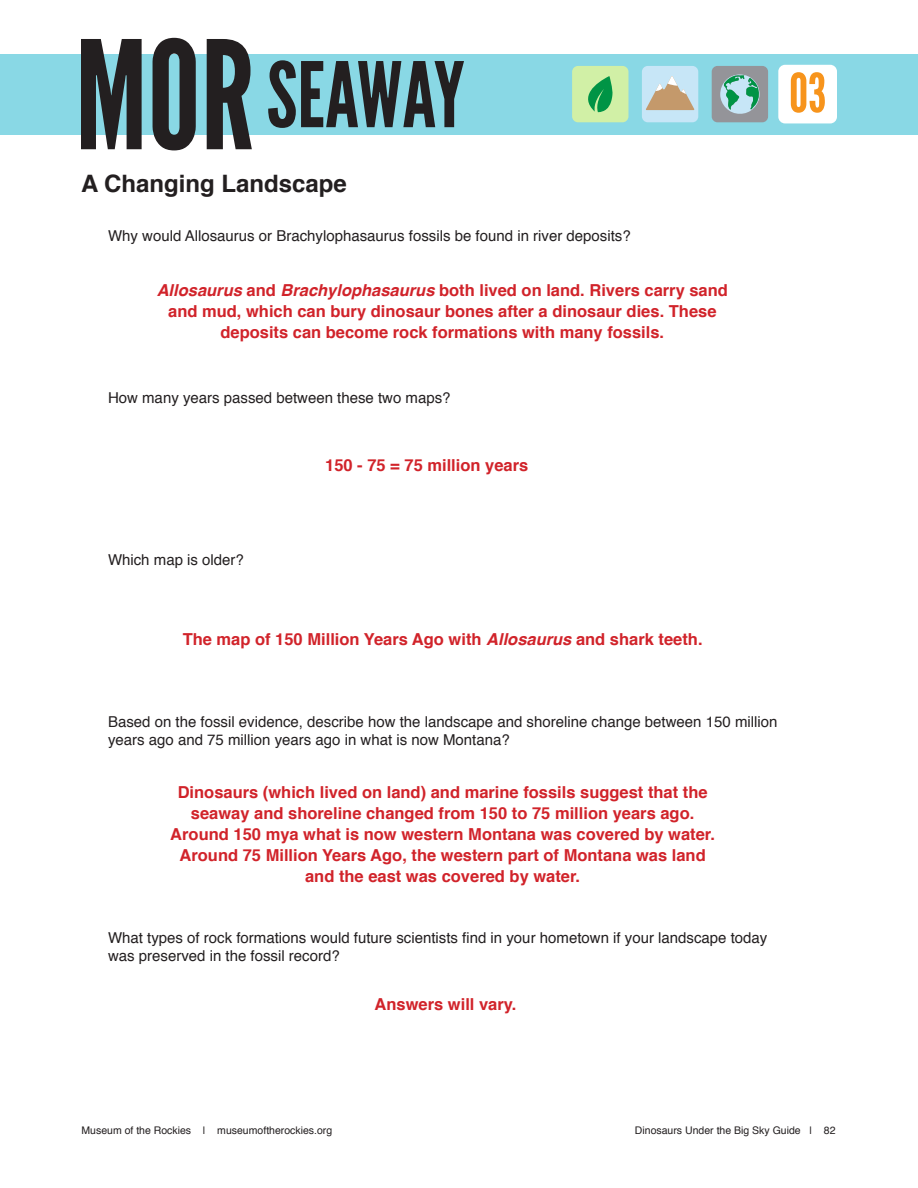
<style>
.page{position:relative;width:918px;height:1188px;background:#fff}
.page>*{position:absolute;margin:0;border:0;box-sizing:border-box;transform-origin:0 0}
.Banner_MOR{font:150px "League Gothic";color:#231f20}
.Banner_Subtitle{font:90px "League Gothic";color:#231f20}
.t1{font:54px "League Gothic";color:#f7941c}
.Main_Title{font:700 24px "Helvetica";color:#231f20}
.Main_Title-2{font:700 16.5px/21px "Helvetica";color:#d1232a;text-align:center}
.t2{font:15px/18px "Helvetica";color:#231f20}
.t3{font:10.5px "Helvetica";color:#231f20}
.s1{font-style:italic}
</style>
<div class="page">
<div style="left:0;top:54px;width:918px;height:81px;background:#89d8e5"></div>
<div style="left:712px;top:66px;width:56px;height:56px;background:#949499;border-radius:6px"></div>
<svg style="left:720px;top:74px;width:40px;height:40px"></svg>
<div style="left:642px;top:66px;width:56px;height:56px;background:#c7e6f7;border-radius:6px"></div>
<svg style="left:646px;top:76px;width:48px;height:34px"></svg>
<div style="left:572px;top:66px;width:56px;height:56px;background:#d1f0a6;border-radius:6px"></div>
<svg style="left:588px;top:76px;width:25px;height:36px"></svg>
<div style="left:778px;top:65px;width:59px;height:58px;background:#fff;border-radius:7px"></div>
<p class="Banner_MOR" style="left:75px;top:6px;width:181px">MOR</p>
<p class="Banner_Subtitle" style="left:267px;top:42px;width:200px">SEAWAY</p>
<h3 class="t1" style="left:789px;top:61px;width:39px">03</h3>
<p class="Main_Title" style="left:81px;top:165px;width:267px">A Changing Landscape</p>
<p class="t2" style="left:108px;top:227px;width:524px">Why would Allosaurus or Brachylophasaurus fossils be found in river deposits?</p>
<p class="Main_Title-2" style="left:157px;top:280px;width:573px"><span class="s1">Allosaurus</span> and <span class="s1">Brachylophasaurus</span> both lived on land. Rivers carry sand and mud, which can bury dinosaur bones after a dinosaur dies. These deposits can become rock formations with many fossils.</p>
<p class="t2" style="left:108px;top:389px;width:344px">How many years passed between these two maps?</p>
<p class="t2" style="left:108px;top:551px;width:137px">Which map is older?</p>
<p class="Main_Title-2" style="left:325px;top:455px;width:205px">150 - 75 = 75 million years</p>
<p class="Main_Title-2" style="left:183px;top:629px;width:521px">The map of 150 Million Years Ago with <span class="s1">Allosaurus</span> and shark teeth.</p>
<p class="t2" style="left:108px;top:713px;width:671px">Based on the fossil evidence, describe how the landscape and shoreline change between 150 million years ago and 75 million years ago in what is now Montana?</p>
<p class="Main_Title-2" style="left:170px;top:782px;width:546px">Dinosaurs (which lived on land) and marine fossils suggest that the seaway and shoreline changed from 150 to 75 million years ago.<br>Around 150 mya what is now western Montana was covered by water.<br>Around 75 Million Years Ago, the western part of Montana was land and the east was covered by water.</p>
<p class="t2" style="left:108px;top:929px;width:661px">What types of rock formations would future scientists find in your hometown if your landscape today was preserved in the fossil record?</p>
<p class="Main_Title-2" style="left:375px;top:994px;width:143px">Answers will vary.</p>
<p class="t3" style="left:82px;top:1122px;width:252px">Museum of the Rockies | museumoftherockies.org</p>
<p class="t3" style="left:635px;top:1122px;width:202px">Dinosaurs Under the Big Sky Guide | 82</p>
</div>
